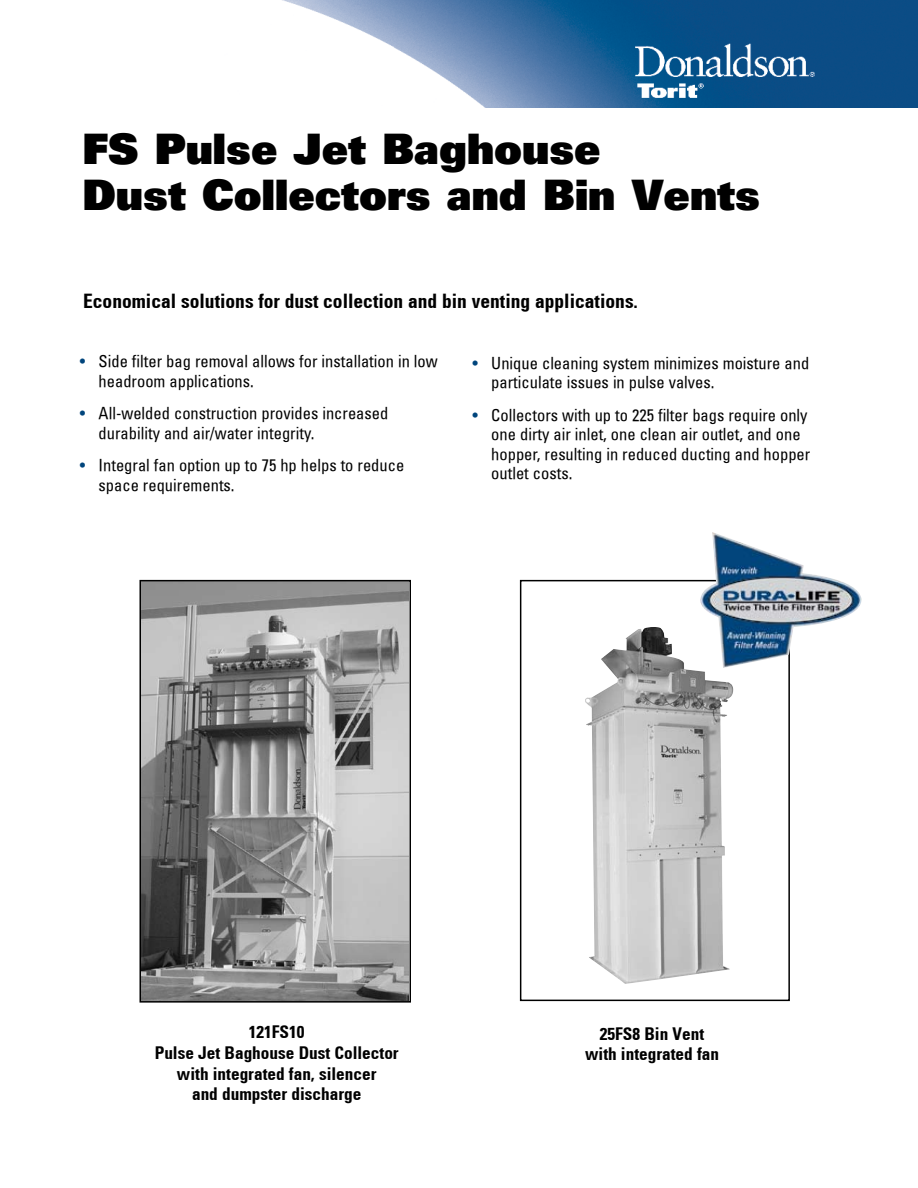
<style>
.page{position:relative;width:918px;height:1188px;background:#fff}
.page>*{position:absolute;margin:0;border:0;box-sizing:border-box;transform-origin:0 0}
.t1{font:900 42px/46.5px "Univers";color:#000}
.t2{font:700 condensed 19.5px "Univers";color:#000}
.t3{font:700 condensed 17.25px/20.7px "Univers";color:#000;text-align:center}
.t4{font:condensed 16.5px/19.5px "Univers";color:#000}
.s1{color:#00457c}
</style>
<div class="page">
<div style="left:520px;top:580px;width:270px;height:421px;border:2px solid #000"></div>
<img style="left:282px;top:0;width:636px;height:107px">
<img style="left:143px;top:583px;width:265px;height:417px">
<div style="left:140px;top:580px;width:271px;height:423px;border:2px solid #000"></div>
<img style="left:585px;top:627px;width:149px;height:357px">
<img style="left:700px;top:532px;width:162px;height:136px">
<h1 class="t1" style="left:82px;top:125px;width:679px">FS Pulse Jet Baghouse<br>Dust Collectors and Bin Vents</h1>
<p class="t2" style="left:83px;top:289px;width:556px">Economical solutions for dust collection and bin venting applications.</p>
<p class="t4" style="left:99px;top:352px;width:341px;text-indent:-19px"><span class="s1">•</span> Side filter bag removal allows for installation in low headroom applications.</p>
<p class="t4" style="left:99px;top:404px;width:291px;text-indent:-19px"><span class="s1">•</span> All-welded construction provides increased durability and air/water integrity.</p>
<p class="t4" style="left:99px;top:456px;width:307px;text-indent:-19px"><span class="s1">•</span> Integral fan option up to 75 hp helps to reduce space requirements.</p>
<p class="t4" style="left:491px;top:353px;width:319px;text-indent:-19px"><span class="s1">•</span> Unique cleaning system minimizes moisture and particulate issues in pulse valves.</p>
<p class="t4" style="left:491px;top:405px;width:321px;text-indent:-19px"><span class="s1">•</span> Collectors with up to 225 filter bags require only one dirty air inlet, one clean air outlet, and one hopper, resulting in reduced ducting and hopper outlet costs.</p>
<p class="t3" style="left:155px;top:1022px;width:245px">121FS10<br>Pulse Jet Baghouse Dust Collector with integrated fan, silencer<br>and dumpster discharge</p>
<p class="t3" style="left:585px;top:1023px;width:135px">25FS8 Bin Vent with integrated fan</p>
</div>
